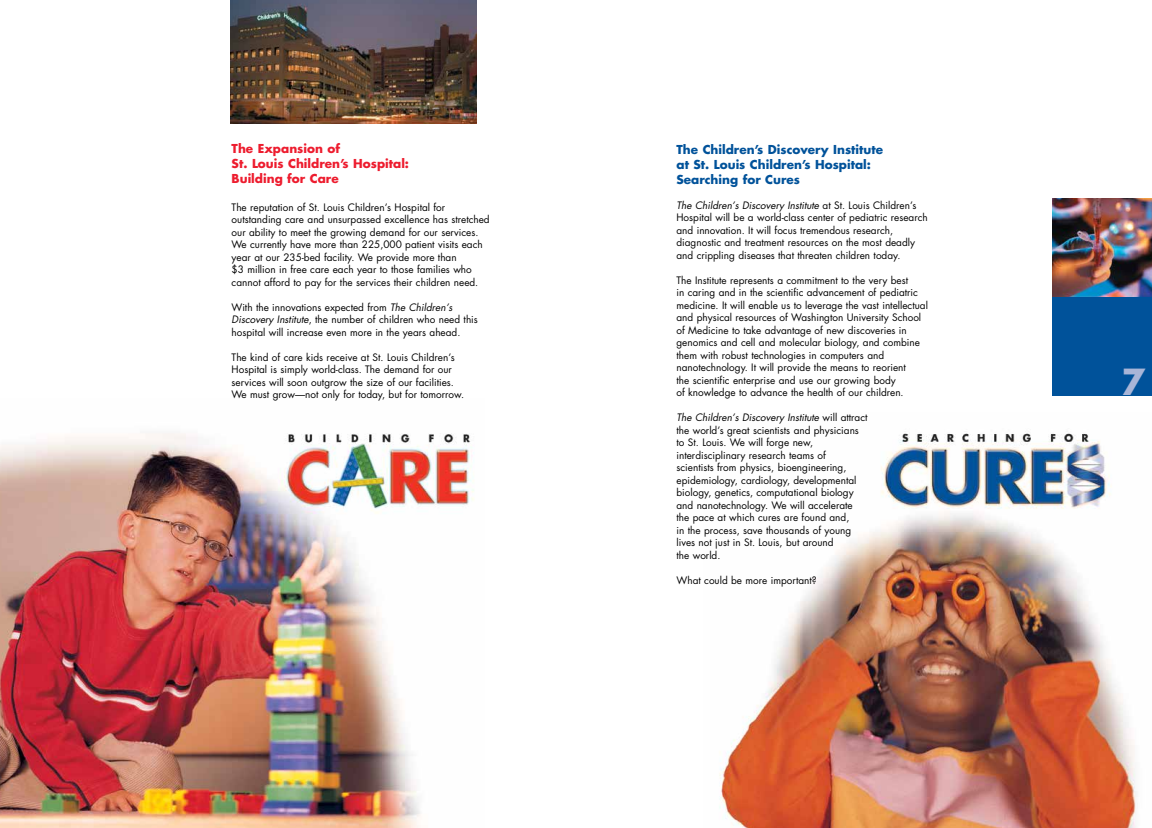
<style>
.page{position:relative;width:1152px;height:828px;background:#fff}
.page>*{position:absolute;margin:0;border:0;box-sizing:border-box;transform-origin:0 0}
.t1{font:700 35px "Futura";color:#a8b5d7}
.t2{font:700 12px/15px "Futura";color:#00529a}
.t3{font:700 12px/15px "Futura";color:#ed1c2e}
.t4{font:10px/12.5px "Futura";color:#000}
.s1{font-style:italic}
</style>
<div class="page">
<img style="left:0;top:433px;width:474px;height:395px">
<img style="left:719px;top:433px;width:418px;height:395px">
<div style="left:1053px;top:297px;width:99px;height:99px;background:#00529a"></div>
<img style="left:1053px;top:198px;width:99px;height:99px">
<img style="left:230px;top:0;width:247px;height:124px">
<p class="t3" style="left:232px;top:141px;width:179px">The Expansion of<br>St. Louis Children’s Hospital:<br>Building for Care</p>
<p class="t4" style="left:232px;top:201px;width:260px">The reputation of St. Louis Children’s Hospital for outstanding care and unsurpassed excellence has stretched our ability to meet the growing demand for our services.<br>We currently have more than 225,000 patient visits each year at our 235-bed facility. We provide more than<br>$3 million in free care each year to those families who cannot afford to pay for the services their children need.</p>
<p class="t4" style="left:232px;top:301px;width:248px">With the innovations expected from <span class="s1">The Children’s<br>Discovery Institute</span>, the number of children who need this hospital will increase even more in the years ahead.</p>
<p class="t4" style="left:232px;top:351px;width:234px">The kind of care kids receive at St. Louis Children’s Hospital is simply world-class. The demand for our services will soon outgrow the size of our facilities.<br>We must grow—not only for today, but for tomorrow.</p>
<p class="t2" style="left:677px;top:142px;width:208px">The Children’s Discovery Institute at St. Louis Children’s Hospital:<br>Searching for Cures</p>
<p class="t4" style="left:677px;top:199px;width:253px"><span class="s1">The Children’s Discovery Institute</span> at St. Louis Children’s Hospital will be a world-class center of pediatric research and innovation. It will focus tremendous research, diagnostic and treatment resources on the most deadly and crippling diseases that threaten children today.</p>
<p class="t4" style="left:677px;top:274px;width:253px">The Institute represents a commitment to the very best<br>in caring and in the scientific advancement of pediatric medicine. It will enable us to leverage the vast intellectual and physical resources of Washington University School of Medicine to take advantage of new discoveries in genomics and cell and molecular biology, and combine them with robust technologies in computers and nanotechnology. It will provide the means to reorient<br>the scientific enterprise and use our growing body<br>of knowledge to advance the health of our children.</p>
<p class="t4" style="left:677px;top:411px;width:193px"><span class="s1">The Children’s Discovery Institute</span> will attract the world’s great scientists and physicians to St. Louis. We will forge new, interdisciplinary research teams of<br>scientists from physics, bioengineering, epidemiology, cardiology, developmental biology, genetics, computational biology and nanotechnology. We will accelerate the pace at which cures are found and,<br>in the process, save thousands of young lives not just in St. Louis, but around<br>the world.</p>
<p class="t4" style="left:677px;top:574px;width:142px">What could be more important?</p>
<h1 class="t1" style="left:1121px;top:358px;width:26px">7</h1>
</div>
